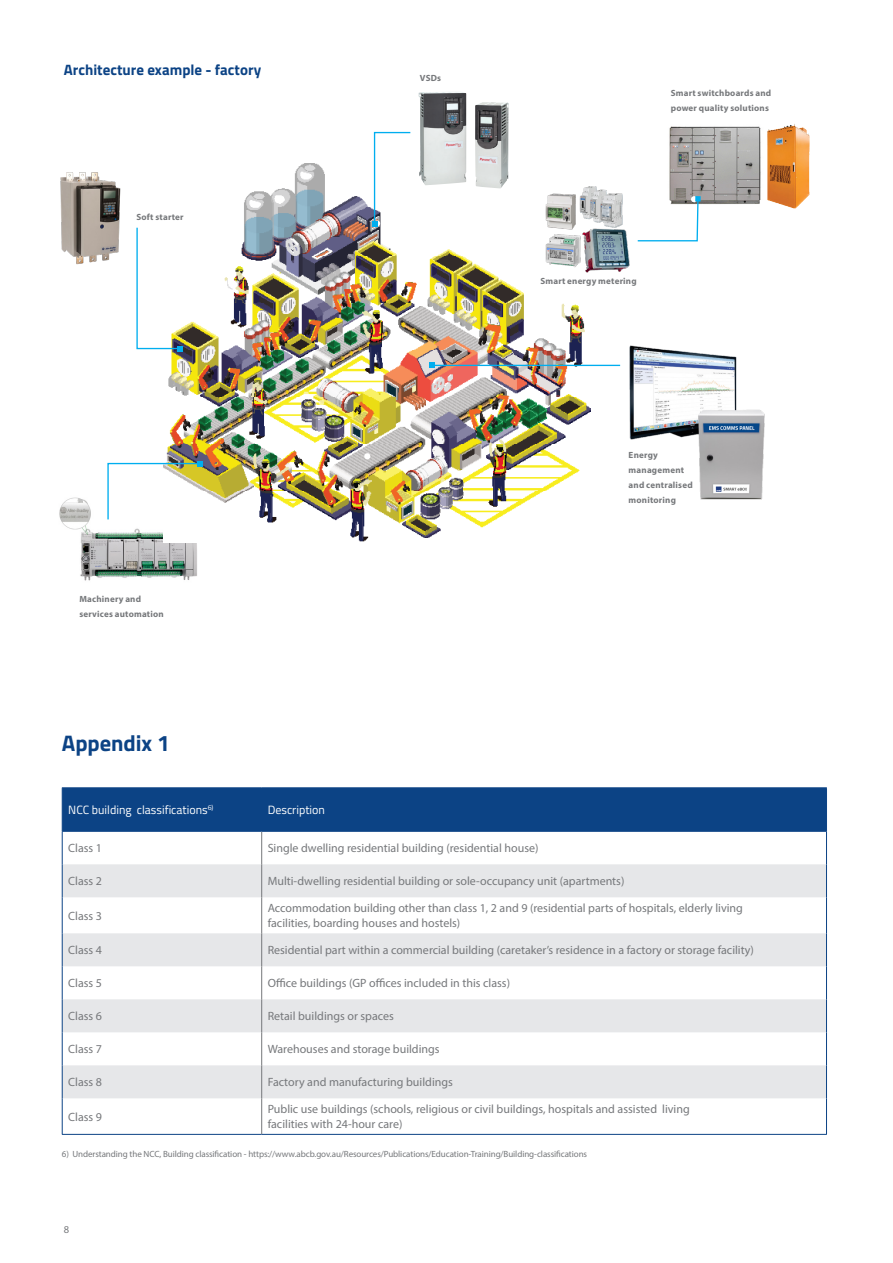
<style>
.page{position:relative;width:893px;height:1263px;background:#fff}
.page>*{position:absolute;margin:0;border:0;box-sizing:border-box;transform-origin:0 0}
.Heading_3_Bold_Blue{font:700 22.5px "Titillium";letter-spacing:-.005em;color:#0c4385}
.Heading_4_Bold_Blue{font:700 15px "Titillium";color:#0c4385}
.Table_Body_8pt{font:12px/15px "Myriad Pro";color:#76787b}
.Table_Heading_8pt{font:12px "Titillium";color:#fff}
.t1{font:10.5px "Myriad Pro";color:#76787b}
.Heading_5_Bold_Grey_Size_8_pt{font:700 9px/15px "Myriad Pro";letter-spacing:.02em;color:#76787b}
.Body_Notes_6pt{font:9px "Myriad Pro";letter-spacing:-.01em;color:#76787b}
</style>
<div class="page">
<img style="left:59px;top:497px;width:138px;height:84px">
<img style="left:163px;top:163px;width:427px;height:380px">
<img style="left:669px;top:126px;width:92px;height:78px">
<img style="left:767px;top:124px;width:43px;height:85px">
<img style="left:419px;top:92px;width:90px;height:96px">
<img style="left:539px;top:181px;width:91px;height:97px">
<img style="left:60px;top:172px;width:61px;height:93px">
<svg style="left:364px;top:453px;width:6px;height:6px"></svg>
<img style="left:616px;top:345px;width:149px;height:155px">
<div style="left:63px;top:788px;width:763px;height:43px;background:#0c4385"></div>
<svg style="left:63px;top:864px;width:763px;height:234px"></svg>
<svg style="left:63px;top:933px;width:763px;height:99px;fill:#e6e7e9"></svg>
<hr style="left:62px;top:1134px;width:200px;height:1px;background:#0c4385">
<hr style="left:262px;top:1134px;width:565px;height:1px;background:#0c4385">
<hr style="left:261px;top:832px;width:1px;height:32px;background:#76787b">
<hr style="left:261px;top:864px;width:1px;height:33px;background:#76787b">
<hr style="left:261px;top:897px;width:1px;height:36px;background:#76787b">
<hr style="left:261px;top:933px;width:1px;height:33px;background:#76787b">
<hr style="left:261px;top:966px;width:1px;height:33px;background:#76787b">
<hr style="left:261px;top:999px;width:1px;height:33px;background:#76787b">
<hr style="left:261px;top:1032px;width:1px;height:33px;background:#76787b">
<hr style="left:261px;top:1065px;width:1px;height:33px;background:#76787b">
<hr style="left:261px;top:1098px;width:1px;height:36px;background:#76787b">
<hr style="left:62px;top:787px;width:200px;height:1px;background:#0c4385">
<hr style="left:62px;top:788px;width:1px;height:43px;background:#0c4385">
<hr style="left:262px;top:787px;width:565px;height:1px;background:#0c4385">
<hr style="left:826px;top:788px;width:1px;height:43px;background:#0c4385">
<hr style="left:62px;top:831px;width:200px;height:1px;background:#0c4385">
<hr style="left:62px;top:832px;width:1px;height:32px;background:#0c4385">
<hr style="left:262px;top:831px;width:565px;height:1px;background:#0c4385">
<hr style="left:826px;top:832px;width:1px;height:32px;background:#0c4385">
<hr style="left:62px;top:864px;width:1px;height:33px;background:#0c4385">
<hr style="left:826px;top:864px;width:1px;height:33px;background:#0c4385">
<hr style="left:62px;top:897px;width:1px;height:36px;background:#0c4385">
<hr style="left:826px;top:897px;width:1px;height:36px;background:#0c4385">
<hr style="left:62px;top:933px;width:1px;height:33px;background:#0c4385">
<hr style="left:826px;top:933px;width:1px;height:33px;background:#0c4385">
<hr style="left:62px;top:966px;width:1px;height:33px;background:#0c4385">
<hr style="left:826px;top:966px;width:1px;height:33px;background:#0c4385">
<hr style="left:62px;top:999px;width:1px;height:33px;background:#0c4385">
<hr style="left:826px;top:999px;width:1px;height:33px;background:#0c4385">
<hr style="left:62px;top:1032px;width:1px;height:33px;background:#0c4385">
<hr style="left:826px;top:1032px;width:1px;height:33px;background:#0c4385">
<hr style="left:62px;top:1065px;width:1px;height:33px;background:#0c4385">
<hr style="left:826px;top:1065px;width:1px;height:33px;background:#0c4385">
<hr style="left:62px;top:1098px;width:1px;height:36px;background:#0c4385">
<hr style="left:826px;top:1098px;width:1px;height:36px;background:#0c4385">
<svg style="left:136px;top:226px;width:47px;height:125px"></svg>
<svg style="left:107px;top:461px;width:95px;height:60px"></svg>
<svg style="left:372px;top:131px;width:40px;height:96px"></svg>
<svg style="left:637px;top:196px;width:64px;height:46px"></svg>
<hr style="left:432px;top:365px;width:188px;height:1px;background:#00aeef">
<svg style="left:429px;top:363px;width:6px;height:5px"></svg>
<p class="Heading_4_Bold_Blue" style="left:64px;top:58px;width:199px">Architecture example - factory</p>
<p class="Heading_5_Bold_Grey_Size_8_pt" style="left:136px;top:209px;width:49px">Soft starter</p>
<p class="Heading_5_Bold_Grey_Size_8_pt" style="left:79px;top:591px;width:86px">Machinery and services automation</p>
<p class="Heading_3_Bold_Blue" style="left:62px;top:726px;width:109px">Appendix 1</p>
<p class="Heading_5_Bold_Grey_Size_8_pt" style="left:420px;top:70px;width:23px">VSDs</p>
<p class="Heading_5_Bold_Grey_Size_8_pt" style="left:671px;top:85px;width:102px">Smart switchboards and power quality solutions</p>
<p class="Heading_5_Bold_Grey_Size_8_pt" style="left:540px;top:273px;width:98px">Smart energy metering</p>
<p class="Heading_5_Bold_Grey_Size_8_pt" style="left:629px;top:447px;width:66px">Energy management and centralised monitoring</p>
<p class="Table_Heading_8pt" style="left:68px;top:801px;width:147px">NCC building classifications<sup>6)</sup></p>
<p class="Table_Heading_8pt" style="left:268px;top:801px;width:59px">Description</p>
<p class="Table_Body_8pt" style="left:68px;top:841px;width:35px">Class 1</p>
<p class="Table_Body_8pt" style="left:268px;top:841px;width:272px">Single dwelling residential building (residential house)</p>
<p class="Table_Body_8pt" style="left:68px;top:874px;width:35px">Class 2</p>
<p class="Table_Body_8pt" style="left:268px;top:874px;width:358px">Multi-dwelling residential building or sole-occupancy unit (apartments)</p>
<p class="Table_Body_8pt" style="left:68px;top:908px;width:35px">Class 3</p>
<p class="Table_Body_8pt" style="left:268px;top:901px;width:477px">Accommodation building other than class 1, 2 and 9 (residential parts of hospitals, elderly living facilities, boarding houses and hostels)</p>
<p class="Table_Body_8pt" style="left:68px;top:943px;width:35px">Class 4</p>
<p class="Table_Body_8pt" style="left:268px;top:943px;width:488px">Residential part within a commercial building (caretaker’s residence in a factory or storage facility)</p>
<p class="Table_Body_8pt" style="left:68px;top:976px;width:35px">Class 5</p>
<p class="Table_Body_8pt" style="left:268px;top:976px;width:244px">Office buildings (GP offices included in this class)</p>
<p class="Table_Body_8pt" style="left:68px;top:1009px;width:35px">Class 6</p>
<p class="Table_Body_8pt" style="left:268px;top:1009px;width:128px">Retail buildings or spaces</p>
<p class="Table_Body_8pt" style="left:68px;top:1042px;width:35px">Class 7</p>
<p class="Table_Body_8pt" style="left:268px;top:1042px;width:173px">Warehouses and storage buildings</p>
<p class="Table_Body_8pt" style="left:68px;top:1075px;width:35px">Class 8</p>
<p class="Table_Body_8pt" style="left:268px;top:1075px;width:187px">Factory and manufacturing buildings</p>
<p class="Table_Body_8pt" style="left:68px;top:1109px;width:35px">Class 9</p>
<p class="Table_Body_8pt" style="left:268px;top:1102px;width:424px">Public use buildings (schools, religious or civil buildings, hospitals and assisted living facilities with 24-hour care)</p>
<p class="Body_Notes_6pt" style="left:62px;top:1148px;width:527px">6) Understanding the NCC, Building classification - https://www.abcb.gov.au/Resources/Publications/Education-Training/Building-classifications</p>
<p class="t1" style="left:64px;top:1222px;width:7px">8</p>
</div>
